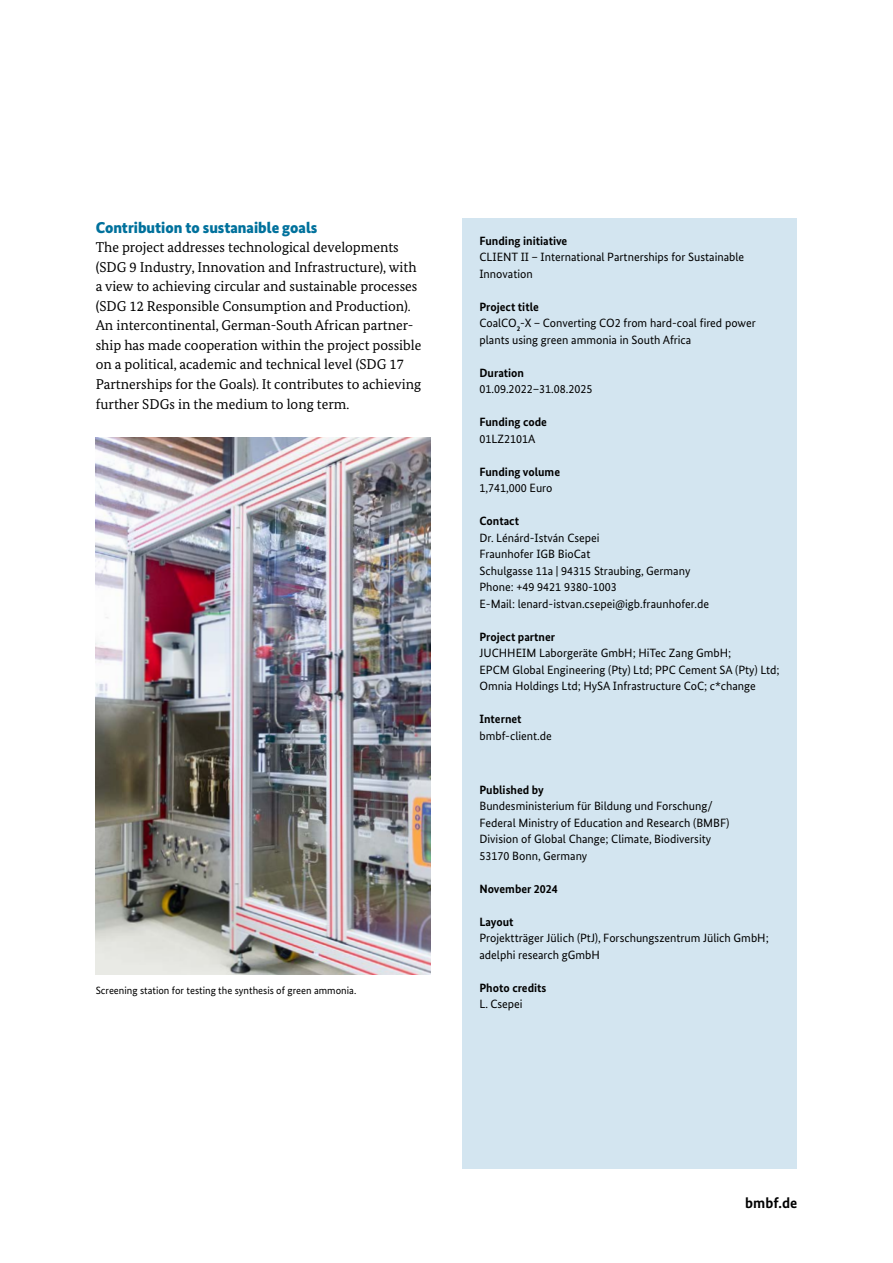
<style>
.page{position:relative;width:893px;height:1263px;background:#fff}
.page>*{position:absolute;margin:0;border:0;box-sizing:border-box;transform-origin:0 0}
.t1{font:900 15.75px "Bundes Sans";color:#00719c}
.Link_P{font:700 15px "Bundes Sans";color:#000}
.P{font:14.25px/19.5px "Bundes Serif";color:#000}
.Kastentext_P{font:12px/16.5px "Bundes Sans";color:#000}
.Kastentext_H4{font:700 12px "Bundes Sans";color:#000}
.Caption_Caption{font:10.5px "Bundes Sans";color:#000}
</style>
<div class="page">
<div style="left:462px;top:218px;width:335px;height:951px;background:#d3e5f0"></div>
<img style="left:96px;top:437px;width:335px;height:537px">
<h3 class="t1" style="left:96px;top:218px;width:223px">Contribution to sustanaible goals</h3>
<p class="P" style="left:96px;top:238px;width:327px">The project addresses technological developments (SDG 9 Industry, Innovation and Infrastructure), with a view to achieving circular and sustainable processes (SDG 12 Responsible Consumption and Production).<br>An intercontinental, German-South African partner&shy;ship has made cooperation within the project possible on a political, academic and technical level (SDG 17<br>Partnerships for the Goals). It contributes to achieving further SDGs in the medium to long term.</p>
<p class="Caption_Caption" style="left:96px;top:984px;width:262px">Screening station for testing the synthesis of green ammonia.</p>
<h4 class="Kastentext_H4" style="left:479px;top:233px;width:89px">Funding initiative</h4>
<p class="Kastentext_P" style="left:479px;top:249px;width:266px">CLIENT II – International Partnerships for Sustainable<br>Innovation</p>
<h4 class="Kastentext_H4" style="left:479px;top:299px;width:61px">Project title</h4>
<p class="Kastentext_P" style="left:479px;top:315px;width:278px">CoalCO<sub>2</sub>-X – Converting CO2 from hard-coal fired power plants using green ammonia in South Africa</p>
<h4 class="Kastentext_H4" style="left:479px;top:365px;width:46px">Duration</h4>
<p class="Kastentext_P" style="left:479px;top:381px;width:115px">01.09.2022–31.08.2025</p>
<h4 class="Kastentext_H4" style="left:479px;top:415px;width:69px">Funding code</h4>
<p class="Kastentext_P" style="left:479px;top:430px;width:57px">01LZ2101A</p>
<h4 class="Kastentext_H4" style="left:479px;top:464px;width:82px">Funding volume</h4>
<p class="Kastentext_P" style="left:479px;top:480px;width:75px">1,741,000 Euro</p>
<h4 class="Kastentext_H4" style="left:479px;top:514px;width:41px">Contact</h4>
<p class="Kastentext_P" style="left:479px;top:529px;width:122px">Dr. Lénárd-István Csepei</p>
<p class="Kastentext_P" style="left:479px;top:546px;width:112px">Fraunhofer IGB BioCat</p>
<p class="Kastentext_P" style="left:479px;top:562px;width:212px">Schulgasse 11a | 94315 Straubing, Germany</p>
<p class="Kastentext_P" style="left:479px;top:579px;width:139px">Phone: +49 9421 9380-1003</p>
<p class="Kastentext_P" style="left:479px;top:595px;width:231px">E-Mail: lenard-istvan.csepei@igb.fraunhofer.de</p>
<h4 class="Kastentext_H4" style="left:479px;top:629px;width:77px">Project partner</h4>
<p class="Kastentext_P" style="left:479px;top:645px;width:302px">JUCHHEIM Laborgeräte GmbH; HiTec Zang GmbH;<br>EPCM Global Engineering (Pty) Ltd; PPC Cement SA (Pty) Ltd;<br>Omnia Holdings Ltd; HySA Infrastructure CoC; c*change</p>
<h4 class="Kastentext_H4" style="left:479px;top:712px;width:44px">Internet</h4>
<p class="Kastentext_P" style="left:479px;top:727px;width:74px">bmbf-client.de</p>
<h4 class="Kastentext_H4" style="left:479px;top:782px;width:66px">Published by</h4>
<p class="Kastentext_P" style="left:479px;top:798px;width:252px">Bundesministerium für Bildung und Forschung/<br>Federal Ministry of Education and Research (BMBF)</p>
<p class="Kastentext_P" style="left:479px;top:831px;width:233px">Division of Global Change; Climate, Biodiversity<br>53170 Bonn, Germany</p>
<h4 class="Kastentext_H4" style="left:479px;top:881px;width:80px">November 2024</h4>
<h4 class="Kastentext_H4" style="left:479px;top:914px;width:36px">Layout</h4>
<p class="Kastentext_P" style="left:479px;top:930px;width:291px">Projektträger Jülich (PtJ), Forschungszentrum Jülich GmbH;</p>
<p class="Kastentext_P" style="left:479px;top:946px;width:122px">adelphi research gGmbH</p>
<h4 class="Kastentext_H4" style="left:479px;top:980px;width:69px">Photo credits</h4>
<p class="Kastentext_P" style="left:479px;top:996px;width:45px">L. Csepei</p>
<p class="Link_P" style="left:745px;top:1194px;width:54px">bmbf.de</p>
</div>
